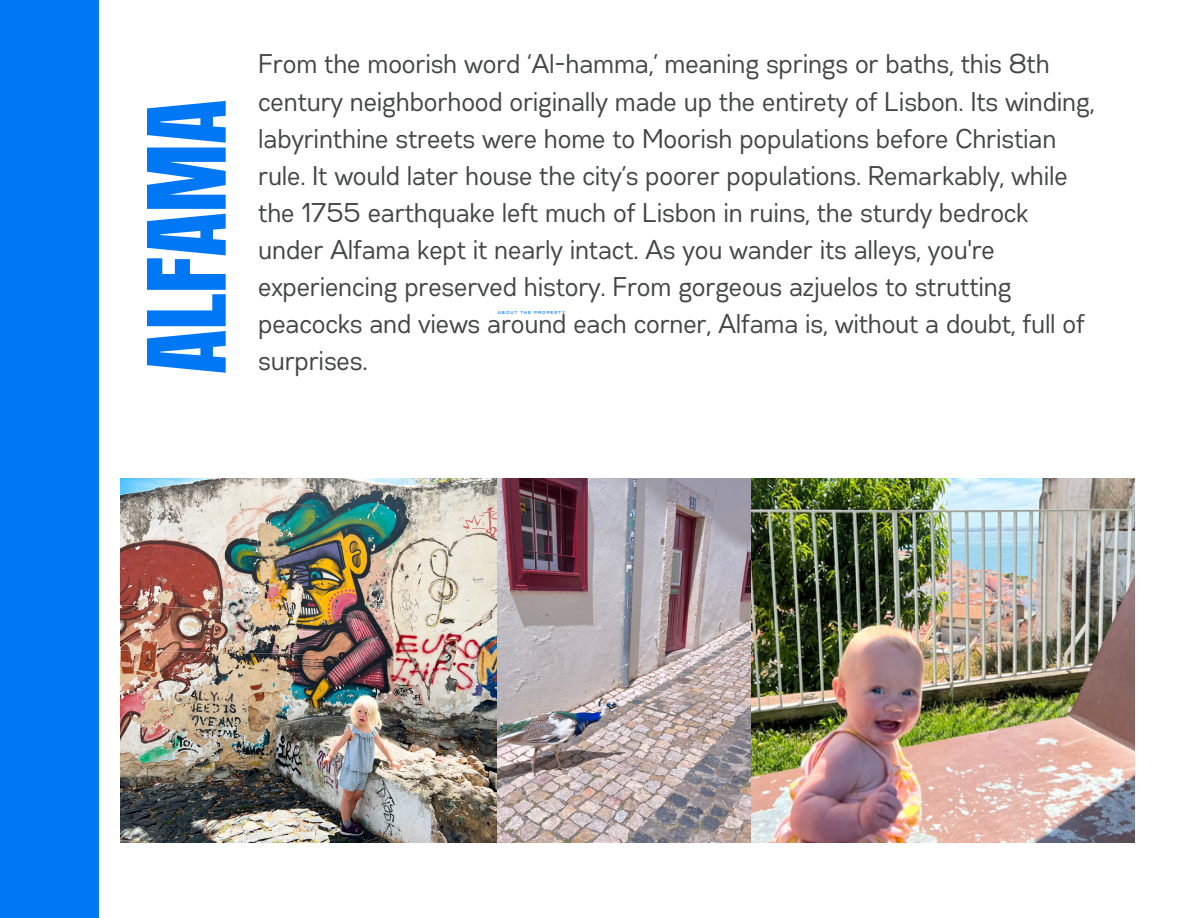
<style>
.page{position:relative;width:1188px;height:918px;background:#fff}
.page>*{position:absolute;margin:0;border:0;box-sizing:border-box;transform-origin:0 0}
.t1{font:91.65px "Anton";color:#0077f4}
.t2{font:27px/37.2px "Gabriel Sans Cond";color:#444645}
.t3{font:700 4.35px "Nexa";letter-spacing:.225em;color:#0077f4}
</style>
<div class="page">
<img style="left:121px;top:478px;width:1014px;height:365px">
<div style="left:0;top:0;width:99px;height:918px;background:#0077f4"></div>
<p class="t1" style="left:121px;top:374px;width:276px;rotate:-90deg">ALFAMA</p>
<p class="t2" style="left:259px;top:47px;width:838px">From the moorish word ‘Al-hamma,’ meaning springs or baths, this 8th century neighborhood originally made up the entirety of Lisbon. Its winding, labyrinthine streets were home to Moorish populations before Christian rule. It would later house the city’s poorer populations. Remarkably, while the 1755 earthquake left much of Lisbon in ruins, the sturdy bedrock under Alfama kept it nearly intact. As you wander its alleys, you're experiencing preserved history. From gorgeous azjuelos to strutting peacocks and views around each corner, Alfama is, without a doubt, full of</p>
<p class="t3" style="left:498px;top:310px;width:69px">ABOUT THE PROPERTY</p>
<p class="t2" style="left:259px;top:344px;width:111px">surprises.</p>
</div>
